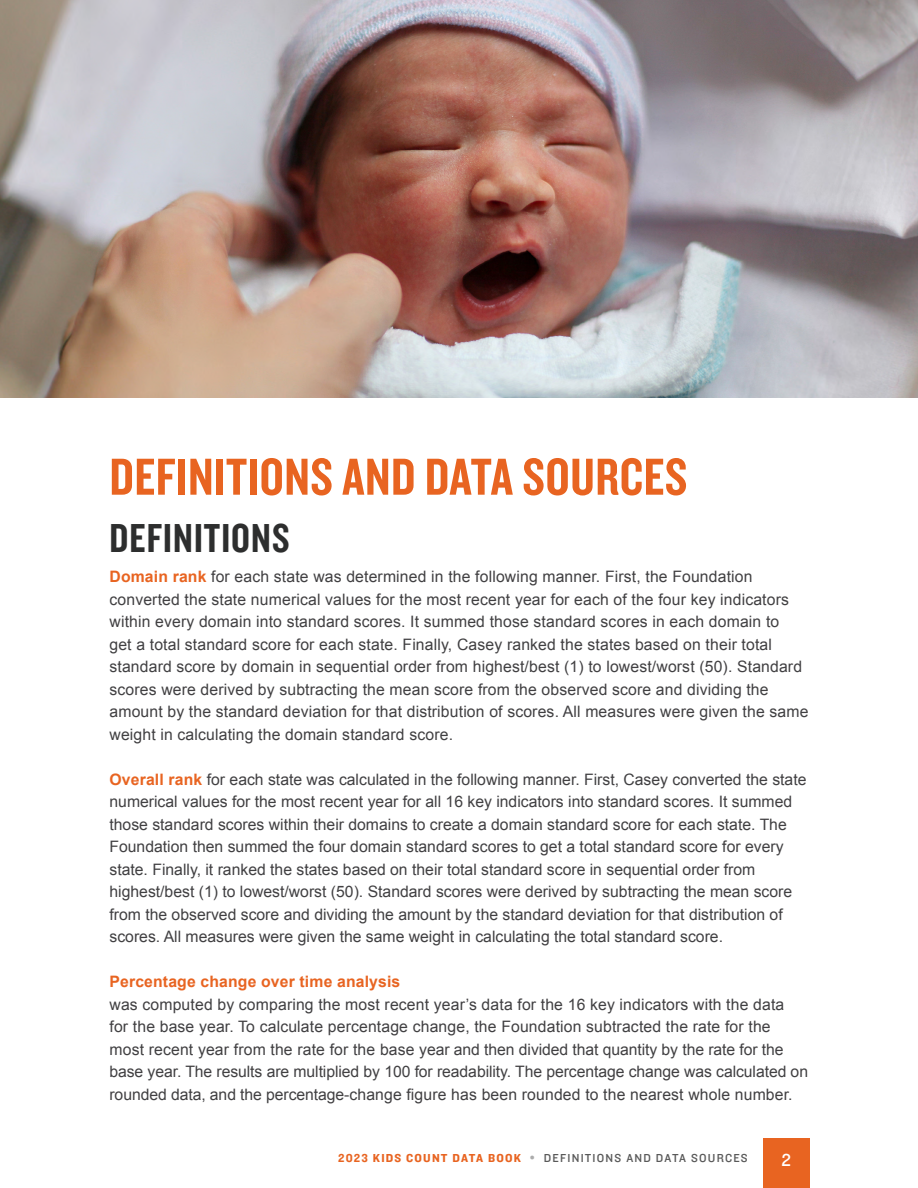
<style>
.page{position:relative;width:918px;height:1188px;background:#fff}
.page>*{position:absolute;margin:0;border:0;box-sizing:border-box;transform-origin:0 0}
.t1{font:54px "Knockout 49 Liteweight";letter-spacing:.01em;color:#e86421}
.t2{font:42px "Knockout 49 Liteweight";letter-spacing:.025em;color:#2d2e2e}
.t3{font:18px "Knockout 31 Junior Middlewt";color:#fff}
.Body_Copy{font:15.75px/22.5px "Arial";letter-spacing:.01em;color:#414042}
.t4{font:12px "Knockout 31 Junior Middlewt";letter-spacing:.1em;color:#595959}
.s1{font-weight:700;color:#e86421}
.s2{font-family:"Knockout 51 Middleweight";color:#e86421}
.s3{font-size:13.5px;color:#acacac}
</style>
<div class="page">
<div style="left:763px;top:1138px;width:46px;height:50px;background:#e86421"></div>
<img style="left:0;top:0;width:918px;height:397px">
<h3 class="t1" style="left:110px;top:443px;width:579px">DEFINITIONS AND DATA SOURCES</h3>
<h4 class="t2" style="left:110px;top:512px;width:182px">DEFINITIONS</h4>
<p class="Body_Copy" style="left:110px;top:566px;width:700px"><span class="s1">Domain rank</span> for each state was determined in the following manner. First, the Foundation converted the state numerical values for the most recent year for each of the four key indicators within every domain into standard scores. It summed those standard scores in each domain to<br>get a total standard score for each state. Finally, Casey ranked the states based on their total standard score by domain in sequential order from highest/best (1) to lowest/worst (50). Standard scores were derived by subtracting the mean score from the observed score and dividing the amount by the standard deviation for that distribution of scores. All measures were given the same weight in calculating the domain standard score.</p>
<p class="Body_Copy" style="left:110px;top:768px;width:699px"><span class="s1">Overall rank</span> for each state was calculated in the following manner. First, Casey converted the state numerical values for the most recent year for all 16 key indicators into standard scores. It summed those standard scores within their domains to create a domain standard score for each state. The Foundation then summed the four domain standard scores to get a total standard score for every state. Finally, it ranked the states based on their total standard score in sequential order from highest/best (1) to lowest/worst (50). Standard scores were derived by subtracting the mean score from the observed score and dividing the amount by the standard deviation for that distribution of scores. All measures were given the same weight in calculating the total standard score.</p>
<p class="Body_Copy" style="left:110px;top:971px;width:700px"><span class="s1">Percentage change over time analysis<br></span>was computed by comparing the most recent year’s data for the 16 key indicators with the data<br>for the base year. To calculate percentage change, the Foundation subtracted the rate for the most recent year from the rate for the base year and then divided that quantity by the rate for the base year. The results are multiplied by 100 for readability. The percentage change was calculated on rounded data, and the percentage-change figure has been rounded to the nearest whole number.</p>
<p class="t4" style="left:338px;top:1150px;width:411px"><span class="s2">2023 KIDS COUNT DATA BOOK</span> <span class="s3">•</span> DEFINITIONS AND DATA SOURCES</p>
<p class="t3" style="left:781px;top:1147px;width:11px">2</p>
</div>
